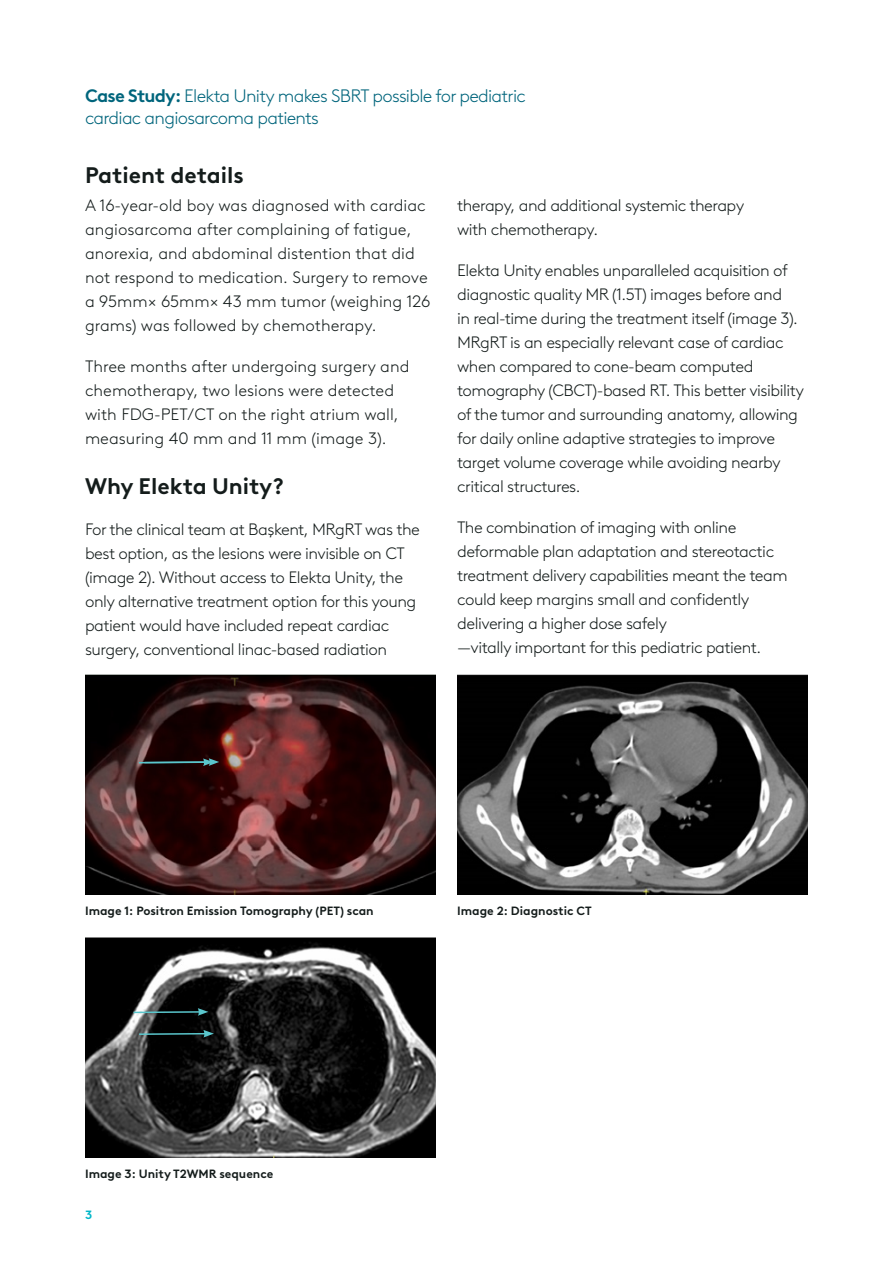
<style>
.page{position:relative;width:893px;height:1263px;background:#fff}
.page>*{position:absolute;margin:0;border:0;box-sizing:border-box;transform-origin:0 0}
.t1{font:700 22.5px "Brown LL";color:#141c1b}
.t2{font:300 18px/21.6px "Brown LL";letter-spacing:-.04em;color:#00657c}
.t3{font:300 16.5px/24px "Brown LL";letter-spacing:-.03em;color:#141c1b}
.t4{font:300 16.5px/24px "Brown LL";color:#141c1b}
.t5{font:700 12px "Brown LL";color:#141c1b}
.t6{font:700 12px "Brown LL";color:#00b6c8}
.s1{font-weight:700}
</style>
<div class="page">
<img style="left:457px;top:675px;width:351px;height:219px">
<img style="left:85px;top:937px;width:351px;height:220px">
<svg style="left:132px;top:1008px;width:76px;height:8px"></svg>
<svg style="left:138px;top:1030px;width:76px;height:7px"></svg>
<img style="left:85px;top:675px;width:351px;height:219px">
<svg style="left:137px;top:758px;width:82px;height:8px"></svg>
<p class="t2" style="left:85px;top:84px;width:442px"><span class="s1">Case Study:</span> Elekta Unity makes SBRT possible for pediatric cardiac angiosarcoma patients</p>
<p class="t1" style="left:85px;top:158px;width:160px">Patient details</p>
<p class="t4" style="left:85px;top:193px;width:347px">A 16-year-old boy was diagnosed with cardiac angiosarcoma after complaining of fatigue, anorexia, and abdominal distention that did not respond to medication. Surgery to remove a 95mm× 65mm× 43 mm tumor (weighing 126 grams) was followed by chemotherapy.</p>
<p class="t4" style="left:85px;top:354px;width:326px">Three months after undergoing surgery and chemotherapy, two lesions were detected with FDG-PET/CT on the right atrium wall, measuring 40 mm and 11 mm (image 3).</p>
<p class="t1" style="left:85px;top:469px;width:201px">Why Elekta Unity?</p>
<p class="t3" style="left:85px;top:516px;width:336px">For the clinical team at Başkent, MRgRT was the best option, as the lesions were invisible on CT (image 2). Without access to Elekta Unity, the only alternative treatment option for this young patient would have included repeat cardiac surgery, conventional linac-based radiation</p>
<p class="t3" style="left:457px;top:193px;width:289px">therapy, and additional systemic therapy with chemotherapy.</p>
<p class="t3" style="left:457px;top:258px;width:348px">Elekta Unity enables unparalleled acquisition of diagnostic quality MR (1.5T) images before and<br>in real-time during the treatment itself (image 3).<br>MRgRT is an especially relevant case of cardiac when compared to cone-beam computed tomography (CBCT)-based RT. This better visibility of the tumor and surrounding anatomy, allowing for daily online adaptive strategies to improve target volume coverage while avoiding nearby critical structures.</p>
<p class="t3" style="left:457px;top:515px;width:332px">The combination of imaging with online deformable plan adaptation and stereotactic treatment delivery capabilities meant the team could keep margins small and confidently delivering a higher dose safely<br>—vitally important for this pediatric patient.</p>
<p class="t5" style="left:85px;top:902px;width:290px">Image 1: Positron Emission Tomography (PET) scan</p>
<p class="t5" style="left:457px;top:902px;width:136px">Image 2: Diagnostic CT</p>
<p class="t5" style="left:85px;top:1164px;width:190px">Image 3: Unity T2WMR sequence</p>
<p class="t6" style="left:85px;top:1206px;width:9px">3</p>
</div>
